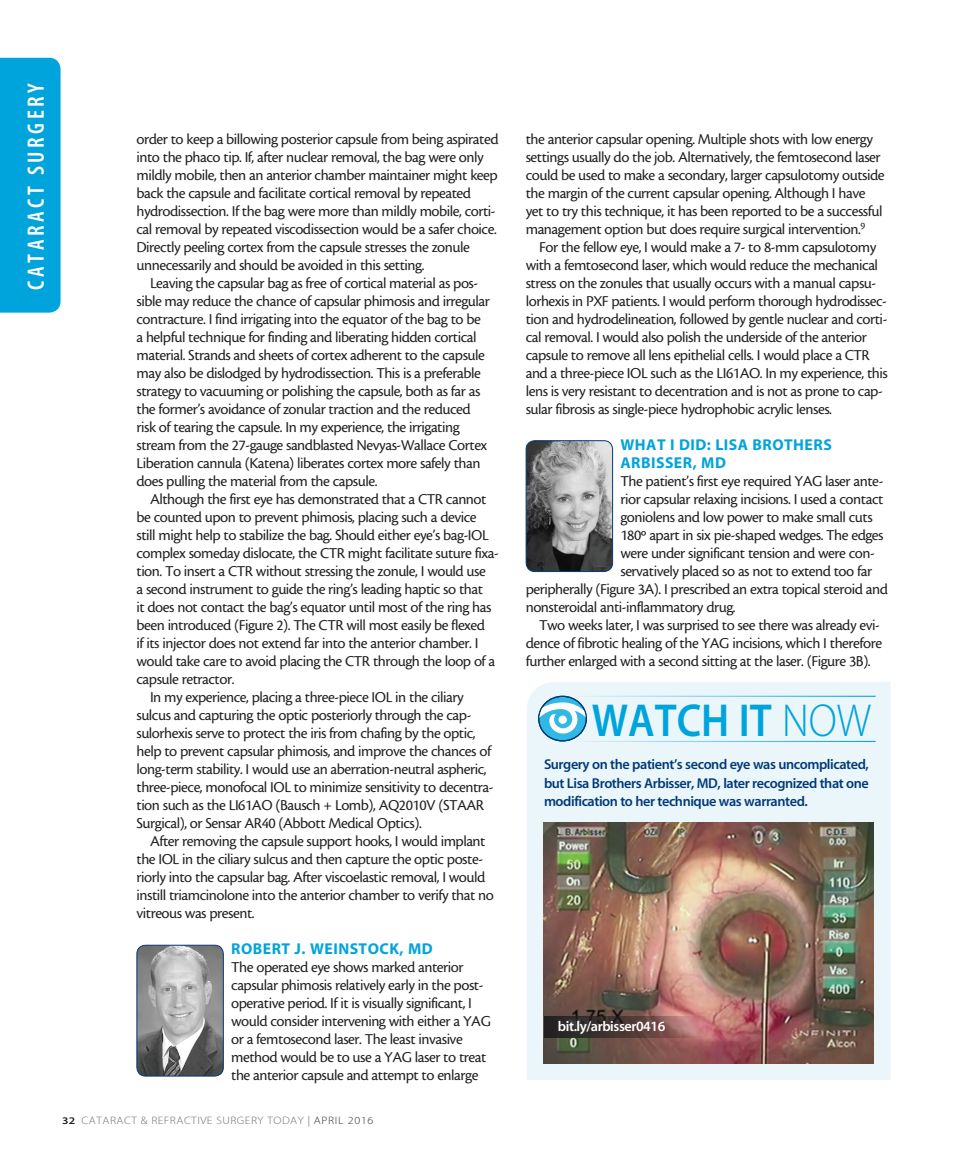
<style>
.page{position:relative;width:972px;height:1161px;background:#fff}
.page>*{position:absolute;margin:0;border:0;box-sizing:border-box;transform-origin:0 0}
.headline{font:46.5px "Myriad MM 565 600";color:#00a4dc;scale:.9 1}
.t1{font:23.7px "Myriad MM 565 300";letter-spacing:.15em;color:#fff}
.body{font:15.75px/18px "Cronos MM 408 10";letter-spacing:-.03em;color:#231f20}
.body_first{font:15.75px/18px "Cronos MM 408 10";letter-spacing:-.03em;color:#231f20}
.subhead{font:15.75px/18px "Myriad MM 700 600";letter-spacing:.03em;color:#00a4dc}
.body-2{font:14.25px/18.8px "Myriad MM 565 600";letter-spacing:-.03em;color:#013a79;text-align:justify}
.body-3{font:14.25px "Myriad MM 565 600";letter-spacing:-.03em;color:#fff}
.t2{font:10.8px "Myriad MM 215 600";letter-spacing:.04em;color:#6c6d70;scale:1.11 1}
.s1{font-family:"Myriad MM 565 600";font-size:10.2px;color:#231f20}
.s2{font-family:"Myriad MM 400 600";color:#939598}
.s3{color:#312f30}
.s4{font-family:"Myriad MM 215 600"}
</style>
<div class="page">
<div style="left:0;top:58px;width:61px;height:255px;background:#00a4dc"></div>
<div style="left:527px;top:682px;width:364px;height:398px;background:#ebf6fb"></div>
<hr style="left:566px;top:696px;width:310px;height:1px;background:#00a4dc">
<hr style="left:566px;top:741px;width:310px;height:1px;background:#00a4dc">
<svg style="left:539px;top:696px;width:47px;height:45px"></svg>
<img style="left:543px;top:823px;width:331px;height:240px">
<svg style="left:538px;top:702px;width:50px;height:32px"></svg>
<div style="left:559px;top:716px;width:8px;height:8px;background:#fff;border-radius:50%"></div>
<div style="left:538px;top:696px;width:49px;height:45px;border:1px solid #013a79;border-radius:50%"></div>
<svg style="left:544px;top:1016px;width:162px;height:21px;background:#5f4442"></svg>
<img style="left:137px;top:945px;width:86px;height:131px">
<div style="left:137px;top:945px;width:87px;height:131px;border:1px solid #013a79;border-radius:9px"></div>
<img style="left:526px;top:441px;width:87px;height:131px">
<div style="left:526px;top:440px;width:87px;height:132px;border:1px solid #013a79;border-radius:9px"></div>
<h2 class="t1" style="left:25px;top:290px;width:208px;rotate:-90deg">CATARACT SURGERY</h2>
<p class="body" style="left:136px;top:130px;width:364px">order to keep a billowing posterior capsule from being aspirated into the phaco tip. If, after nuclear removal, the bag were only mildly mobile, then an anterior chamber maintainer might keep back the capsule and facilitate cortical removal by repeated hydrodissection. If the bag were more than mildly mobile, corti&shy;cal removal by repeated viscodissection would be a safer choice.<br>Directly peeling cortex from the capsule stresses the zonule unnecessarily and should be avoided in this setting.</p>
<p class="body" style="left:136px;top:274px;width:355px;text-indent:14px">Leaving the capsular bag as free of cortical material as pos&shy;sible may reduce the chance of capsular phimosis and irregular contracture. I find irrigating into the equator of the bag to be a helpful technique for finding and liberating hidden cortical material. Strands and sheets of cortex adherent to the capsule may also be dislodged by hydrodissection. This is a preferable strategy to vacuuming or polishing the capsule, both as far as the former’s avoidance of zonular traction and the reduced risk of tearing the capsule. In my experience, the irrigating stream from the 27-gauge sandblasted Nevyas-Wallace Cortex Liberation cannula (Katena) liberates cortex more safely than does pulling the material from the capsule.</p>
<p class="body" style="left:136px;top:490px;width:364px;text-indent:14px">Although the first eye has demonstrated that a CTR cannot be counted upon to prevent phimosis, placing such a device still might help to stabilize the bag. Should either eye’s bag-IOL complex someday dislocate, the CTR might facilitate suture fixa&shy;tion. To insert a CTR without stressing the zonule, I would use<br>a second instrument to guide the ring’s leading haptic so that<br>it does not contact the bag’s equator until most of the ring has been introduced (Figure 2). The CTR will most easily be flexed<br>if its injector does not extend far into the anterior chamber. I would take care to avoid placing the CTR through the loop of a capsule retractor.</p>
<p class="body" style="left:136px;top:688px;width:359px;text-indent:14px">In my experience, placing a three-piece IOL in the ciliary sulcus and capturing the optic posteriorly through the cap&shy;sulorhexis serve to protect the iris from chafing by the optic, help to prevent capsular phimosis, and improve the chances of long-term stability. I would use an aberration-neutral aspheric, three-piece, monofocal IOL to minimize sensitivity to decentra&shy;tion such as the LI61AO (Bausch + Lomb), AQ2010V (STAAR Surgical), or Sensar AR40 (Abbott Medical Optics).</p>
<p class="body" style="left:136px;top:832px;width:359px;text-indent:14px">After removing the capsule support hooks, I would implant the IOL in the ciliary sulcus and then capture the optic poste&shy;riorly into the capsular bag. After viscoelastic removal, I would instill triamcinolone into the anterior chamber to verify that no vitreous was present.</p>
<p class="subhead" style="left:231px;top:941px;width:203px">ROBERT J. WEINSTOCK, MD</p>
<p class="body_first" style="left:231px;top:958px;width:261px">The operated eye shows marked anterior capsular phimosis relatively early in the post&shy;operative period. If it is visually significant, I would consider intervening with either a YAG or a femtosecond laser. The least invasive method would be to use a YAG laser to treat the anterior capsule and attempt to enlarge</p>
<p class="t2" style="left:62px;top:1115px;width:282px"><span class="s1">32</span> CATARACT &amp; REFRACTIVE SURGERY TODAY <span class="s2">|</span> <span class="s3">APRIL 2016</span></p>
<p class="body_first" style="left:526px;top:130px;width:360px">the anterior capsular opening. Multiple shots with low energy settings usually do the job. Alternatively, the femtosecond laser could be used to make a secondary, larger capsulotomy outside the margin of the current capsular opening. Although I have yet to try this technique, it has been reported to be a successful management option but does require surgical intervention.<sup>9</sup></p>
<p class="body" style="left:526px;top:238px;width:364px;text-indent:14px">For the fellow eye, I would make a 7- to 8-mm capsulotomy with a femtosecond laser, which would reduce the mechanical stress on the zonules that usually occurs with a manual capsu&shy;lorhexis in PXF patients. I would perform thorough hydrodissec&shy;tion and hydrodelineation, followed by gentle nuclear and corti&shy;cal removal. I would also polish the underside of the anterior capsule to remove all lens epithelial cells. I would place a CTR and a three-piece IOL such as the LI61AO. In my experience, this lens is very resistant to decentration and is not as prone to cap&shy;sular fibrosis as single-piece hydrophobic acrylic lenses.</p>
<p class="subhead" style="left:620px;top:437px;width:213px">WHAT I DID: LISA BROTHERS<br>ARBISSER, MD</p>
<p class="body_first" style="left:620px;top:472px;width:264px">The patient’s first eye required YAG laser ante-</p>
<p class="body_first" style="left:620px;top:490px;width:264px">rior capsular relaxing incisions. I used a contact</p>
<p class="body_first" style="left:620px;top:508px;width:254px">goniolens and low power to make small cuts</p>
<p class="body_first" style="left:620px;top:526px;width:265px">180º apart in six pie-shaped wedges. The edges</p>
<p class="body_first" style="left:620px;top:544px;width:256px">were under significant tension and were con-</p>
<p class="body_first" style="left:620px;top:562px;width:253px">servatively placed so as not to extend too far</p>
<p class="body_first" style="left:526px;top:580px;width:364px">peripherally (Figure 3A). I prescribed an extra topical steroid and</p>
<p class="body_first" style="left:526px;top:598px;width:211px">nonsteroidal anti-inflammatory drug.</p>
<p class="body" style="left:526px;top:616px;width:358px;text-indent:14px">Two weeks later, I was surprised to see there was already evi&shy;dence of fibrotic healing of the YAG incisions, which I therefore further enlarged with a second sitting at the laser. (Figure 3B).</p>
<p class="headline" style="left:592px;top:698px;width:312px">WATCH IT <span class="s4">NOW</span></p>
<p class="body-2" style="left:544px;top:755px;width:326px">Surgery on the patient’s second eye was uncomplicated, but Lisa Brothers Arbisser, MD, later recognized that one modification to her technique was warranted.</p>
<p class="body-3" style="left:558px;top:1019px;width:109px">bit.ly/arbisser0416</p>
</div>
